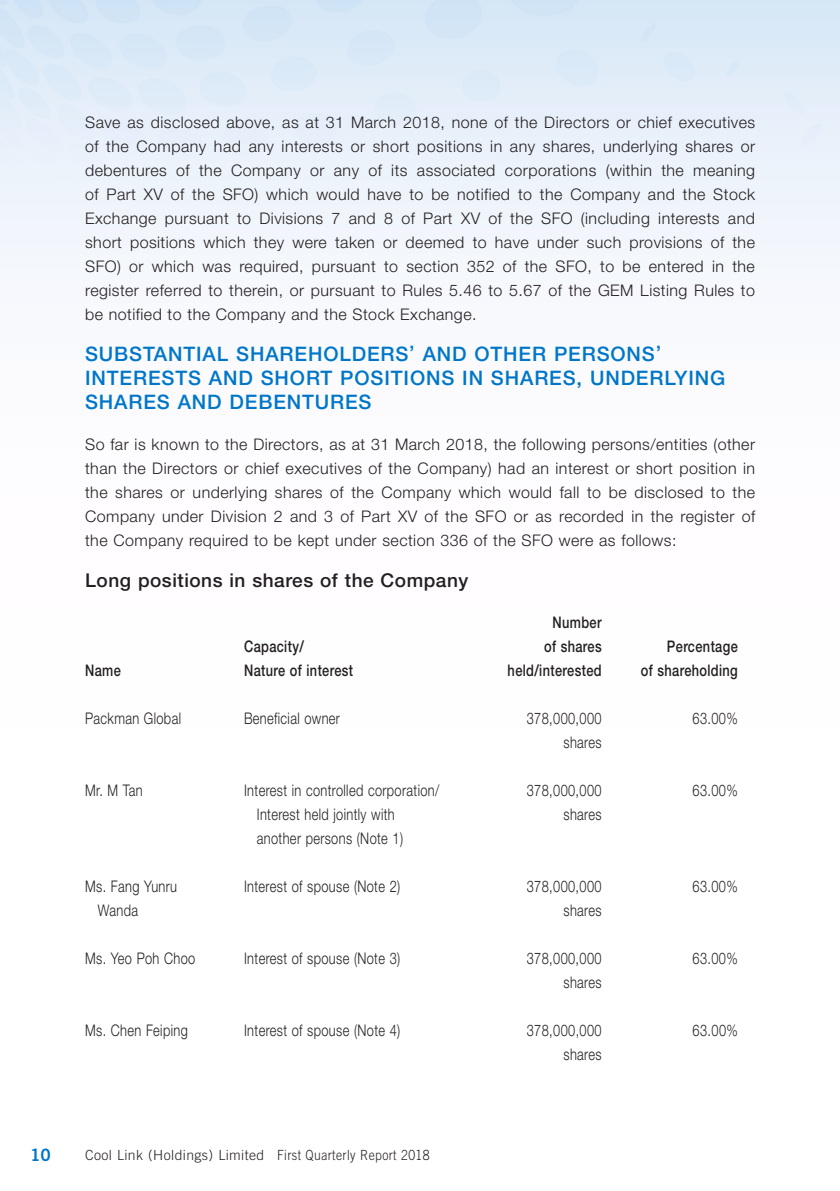
<style>
.page{position:relative;width:840px;height:1191px;background:#fff}
.page>*{position:absolute;margin:0;border:0;box-sizing:border-box;transform-origin:0 0}
.t1{font:500 20px/24px "Helvetica Neue LT Std";letter-spacing:.045em;color:#0076c8}
.t2{font:500 19px "Helvetica Neue LT Std";letter-spacing:.03em;color:#231f20}
.t3{font:17px "Trade Gothic LT Std Bd 2";color:#0076c8}
.t4{font:300 16px/24px "Helvetica Neue LT Std";letter-spacing:.03em;color:#231f20;text-align:justify}
.t5{font:300 16px/24px "Helvetica Neue LT Std";letter-spacing:.03em;color:#231f20;text-align:right;scale:.8 1}
.t6{font:500 16px/24px "Helvetica Neue LT Std";letter-spacing:.03em;color:#231f20;text-align:right;scale:.8 1}
.t7{font:300 14px "Trade Gothic LT Std";letter-spacing:.035em;color:#231f20}
</style>
<div class="page">
<p class="t4" style="left:85px;top:110px;width:671px">Save as disclosed above, as at 31 March 2018, none of the Directors or chief executives of the Company had any interests or short positions in any shares, underlying shares or debentures of the Company or any of its associated corporations (within the meaning of Part XV of the SFO) which would have to be notified to the Company and the Stock Exchange pursuant to Divisions 7 and 8 of Part XV of the SFO (including interests and short positions which they were taken or deemed to have under such provisions of the SFO) or which was required, pursuant to section 352 of the SFO, to be entered in the register referred to therein, or pursuant to Rules 5.46 to 5.67 of the GEM Listing Rules to be notified to the Company and the Stock Exchange.</p>
<p class="t1" style="left:85px;top:341px;width:641px">SUBSTANTIAL SHAREHOLDERS’ AND OTHER PERSONS’<br>INTERESTS AND SHORT POSITIONS IN SHARES, UNDERLYING<br>SHARES AND DEBENTURES</p>
<p class="t4" style="left:85px;top:432px;width:671px">So far is known to the Directors, as at 31 March 2018, the following persons/entities (other than the Directors or chief executives of the Company) had an interest or short position in the shares or underlying shares of the Company which would fall to be disclosed to the Company under Division 2 and 3 of Part XV of the SFO or as recorded in the register of the Company required to be kept under section 336 of the SFO were as follows:</p>
<p class="t2" style="left:85px;top:569px;width:384px">Long positions in shares of the Company</p>
<p class="t6" style="left:85px;top:658px;width:46px">Name</p>
<p class="t6" style="left:244px;top:634px;width:138px;text-align:left">Capacity/<br>Nature of interest</p>
<p class="t6" style="left:507px;top:610px;width:119px">Number<br>of shares held/interested</p>
<p class="t6" style="left:640px;top:634px;width:123px">Percentage<br>of shareholding</p>
<p class="t5" style="left:85px;top:706px;width:121px">Packman Global</p>
<p class="t5" style="left:244px;top:706px;width:121px">Beneficial owner</p>
<p class="t5" style="left:526px;top:706px;width:95px">378,000,000 shares</p>
<p class="t5" style="left:692px;top:706px;width:58px">63.00%</p>
<p class="t5" style="left:85px;top:778px;width:74px">Mr. M Tan</p>
<p class="t5" style="left:257px;top:778px;width:229px;text-align:left;text-indent:-13px">Interest in controlled corporation/<br>Interest held jointly with another persons (Note 1)</p>
<p class="t5" style="left:526px;top:778px;width:95px">378,000,000 shares</p>
<p class="t5" style="left:692px;top:778px;width:58px">63.00%</p>
<p class="t5" style="left:98px;top:874px;width:100px;text-align:left;text-indent:-13px">Ms. Fang Yunru<br>Wanda</p>
<p class="t5" style="left:244px;top:874px;width:197px">Interest of spouse (Note 2)</p>
<p class="t5" style="left:526px;top:874px;width:95px">378,000,000 shares</p>
<p class="t5" style="left:692px;top:874px;width:58px">63.00%</p>
<p class="t5" style="left:85px;top:946px;width:139px">Ms. Yeo Poh Choo</p>
<p class="t5" style="left:244px;top:946px;width:197px">Interest of spouse (Note 3)</p>
<p class="t5" style="left:526px;top:946px;width:95px">378,000,000 shares</p>
<p class="t5" style="left:692px;top:946px;width:58px">63.00%</p>
<p class="t5" style="left:85px;top:1018px;width:130px">Ms. Chen Feiping</p>
<p class="t5" style="left:244px;top:1018px;width:197px">Interest of spouse (Note 4)</p>
<p class="t5" style="left:526px;top:1018px;width:95px">378,000,000 shares</p>
<p class="t5" style="left:692px;top:1018px;width:58px">63.00%</p>
<p class="t3" style="left:30px;top:1144px;width:22px">10</p>
<p class="t7" style="left:85px;top:1146px;width:346px">Cool Link (Holdings) Limited First Quarterly Report 2018</p>
</div>
